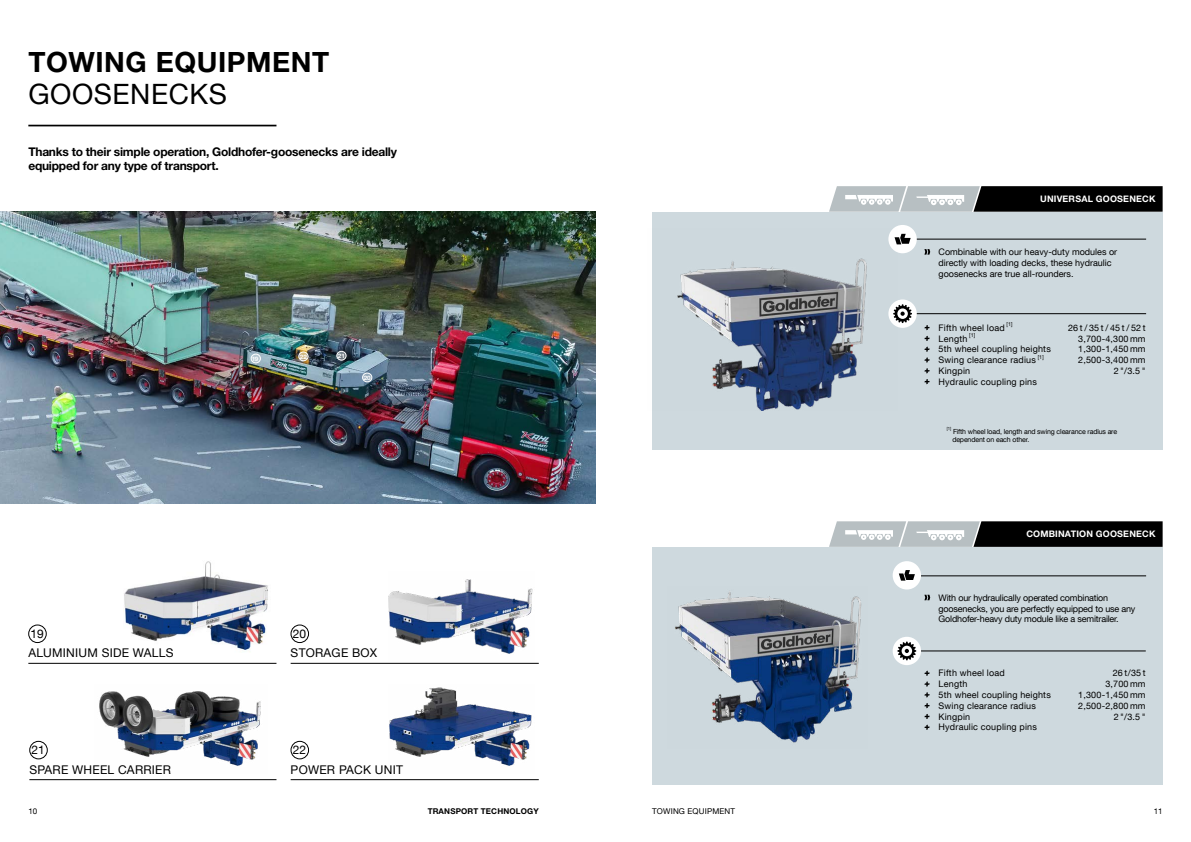
<style>
.page{position:relative;width:1191px;height:842px;background:#fff}
.page>*{position:absolute;margin:0;border:0;box-sizing:border-box;transform-origin:0 0}
.t1{font:700 28px "Helvetica Neue LT Com";letter-spacing:.02em;color:#000}
.t2{font:28px "Helvetica Neue LT Com";letter-spacing:.02em;color:#000}
.t3{font:700 12px/14.4px "Helvetica Neue LT Com";letter-spacing:-.02em;color:#000}
.t4{font:12px/19.4px "Helvetica Neue LT Com";letter-spacing:.02em;color:#000}
.t5{font:9px "Helvetica Neue LT Com";letter-spacing:.02em;color:#000}
.t6{font:9px/10.8px "Helvetica Neue LT Com";letter-spacing:-.02em;color:#000}
.t7{font:9px/10.8px "Helvetica Neue LT Com";color:#000}
.t8{font:700 9px "Helvetica Neue LT Com";letter-spacing:.02em;color:#fff}
.t9{font:9px "Helvetica Neue LT Com";letter-spacing:.09em;color:#000}
.t10{font:8px "Helvetica Neue LT Com";letter-spacing:.02em;color:#000}
.t11{font:700 8px "Helvetica Neue LT Com";letter-spacing:.02em;color:#000}
.t12{font:7px/8.4px "Helvetica Neue LT Com";letter-spacing:-.02em;color:#000}
.t13{font:700 6px "Helvetica Neue LT Com";letter-spacing:-.01em;color:#fff;scale:1.06 1}
.t14{font:5.4px "Helvetica Neue LT Com";color:#000}
.t15{font:4.2px "Helvetica Neue LT Com";color:#000}
</style>
<div class="page">
<div style="left:652px;top:547px;width:510px;height:237px;background:#ced9de"></div>
<div style="left:652px;top:212px;width:510px;height:238px;background:#ced9de"></div>
<svg style="left:924px;top:249px;width:6px;height:6px"></svg>
<hr style="left:903px;top:313px;width:242px;height:1px;background:#000">
<hr style="left:903px;top:239px;width:242px;height:1px;background:#000">
<hr style="left:903px;top:575px;width:242px;height:1px;background:#000">
<svg style="left:924px;top:325px;width:5px;height:5px"></svg>
<svg style="left:924px;top:336px;width:5px;height:5px"></svg>
<svg style="left:924px;top:347px;width:5px;height:26px"></svg>
<svg style="left:924px;top:379px;width:5px;height:5px"></svg>
<div style="left:888px;top:225px;width:28px;height:28px;background:#fff;border-radius:50%"></div>
<svg style="left:897px;top:234px;width:13px;height:10px"></svg>
<div style="left:888px;top:299px;width:28px;height:29px;background:#fff;border-radius:50%"></div>
<svg style="left:897px;top:304px;width:15px;height:19px"></svg>
<img style="left:677px;top:229px;width:220px;height:182px">
<svg style="left:829px;top:186px;width:333px;height:26px;background:#5b5d5e"></svg>
<svg style="left:924px;top:595px;width:6px;height:5px"></svg>
<hr style="left:906px;top:651px;width:239px;height:1px;background:#000">
<svg style="left:924px;top:671px;width:5px;height:26px"></svg>
<svg style="left:924px;top:703px;width:5px;height:5px"></svg>
<svg style="left:924px;top:714px;width:5px;height:5px"></svg>
<svg style="left:924px;top:725px;width:5px;height:5px"></svg>
<div style="left:892px;top:561px;width:29px;height:28px;background:#fff;border-radius:50%"></div>
<svg style="left:898px;top:570px;width:17px;height:11px"></svg>
<div style="left:892px;top:637px;width:29px;height:28px;background:#fff;border-radius:50%"></div>
<svg style="left:897px;top:642px;width:19px;height:18px"></svg>
<img style="left:675px;top:592px;width:187px;height:151px">
<svg style="left:829px;top:521px;width:333px;height:26px;background:#5b5d5e"></svg>
<img style="left:0;top:212px;width:595px;height:292px">
<hr style="left:28px;top:125px;width:248px;height:1px;background:#000">
<img style="left:389px;top:687px;width:143px;height:79px">
<img style="left:99px;top:691px;width:162px;height:75px">
<img style="left:388px;top:579px;width:145px;height:75px">
<img style="left:123px;top:561px;width:145px;height:91px">
<div style="left:251px;top:354px;width:9px;height:9px;background:#b6c7d1;border-radius:50%"></div>
<div style="left:251px;top:354px;width:10px;height:9px;border:1px solid #fff;border-radius:50%"></div>
<svg style="left:299px;top:352px;width:9px;height:9px"></svg>
<div style="left:298px;top:352px;width:10px;height:9px;border:1px solid #fff;border-radius:50%"></div>
<svg style="left:337px;top:351px;width:9px;height:9px"></svg>
<div style="left:336px;top:351px;width:10px;height:9px;border:1px solid #fff;border-radius:50%"></div>
<div style="left:362px;top:373px;width:10px;height:9px;background:#94a8b9;border-radius:50%"></div>
<div style="left:362px;top:373px;width:10px;height:9px;border:1px solid #fff;border-radius:50%"></div>
<hr style="left:28px;top:663px;width:248px;height:1px;background:#000">
<div style="left:28px;top:625px;width:19px;height:18px;border:1px solid #000;border-radius:50%"></div>
<hr style="left:291px;top:663px;width:248px;height:1px;background:#000">
<div style="left:291px;top:625px;width:18px;height:18px;border:1px solid #000;border-radius:50%"></div>
<hr style="left:29px;top:779px;width:247px;height:1px;background:#000">
<div style="left:29px;top:741px;width:19px;height:18px;border:1px solid #000;border-radius:50%"></div>
<hr style="left:291px;top:779px;width:248px;height:1px;background:#000">
<div style="left:291px;top:741px;width:18px;height:18px;border:1px solid #000;border-radius:50%"></div>
<h1 class="t1" style="left:28px;top:44px;width:302px">TOWING EQUIPMENT</h1>
<h1 class="t2" style="left:28px;top:77px;width:200px">GOOSENECKS</h1>
<h2 class="t3" style="left:28px;top:144px;width:370px">Thanks to their simple operation, Goldhofer-goosenecks are ideally equipped for any type of transport.</h2>
<p class="t13" style="left:252px;top:355px;width:8px">19</p>
<p class="t13" style="left:300px;top:353px;width:8px">22</p>
<p class="t13" style="left:338px;top:352px;width:8px">21</p>
<p class="t13" style="left:364px;top:374px;width:8px">20</p>
<h2 class="t4" style="left:28px;top:624px;width:147px">19<br>ALUMINIUM SIDE WALLS</h2>
<h2 class="t4" style="left:291px;top:624px;width:88px">20<br>STORAGE BOX</h2>
<h2 class="t4" style="left:29px;top:740px;width:143px">21<br>SPARE WHEEL CARRIER</h2>
<h2 class="t4" style="left:291px;top:740px;width:114px">22<br>POWER PACK UNIT</h2>
<p class="t8" style="left:1040px;top:193px;width:117px">UNIVERSAL GOOSENECK</p>
<p class="t7" style="left:938px;top:246px;width:180px">Combinable with our heavy-duty modules or directly with loading decks, these hydraulic goosenecks are true all-rounders.</p>
<p class="t5" style="left:938px;top:322px;width:68px">Fifth wheel load</p>
<p class="t14" style="left:1006px;top:321px;width:8px">[1]</p>
<p class="t9" style="left:1068px;top:322px;width:79px">26t /35t /45t /52t</p>
<p class="t5" style="left:938px;top:333px;width:30px">Length</p>
<p class="t14" style="left:969px;top:332px;width:8px">[1]</p>
<p class="t5" style="left:1078px;top:333px;width:69px">3,700-4,300 mm</p>
<p class="t5" style="left:938px;top:344px;width:114px">5th wheel coupling heights</p>
<p class="t5" style="left:1078px;top:344px;width:69px">1,300-1,450 mm</p>
<p class="t5" style="left:938px;top:354px;width:99px">Swing clearance radius</p>
<p class="t14" style="left:1037px;top:353px;width:8px">[1]</p>
<p class="t5" style="left:1078px;top:354px;width:69px">2,500-3,400 mm</p>
<p class="t5" style="left:938px;top:365px;width:33px">Kingpin</p>
<p class="t5" style="left:1113px;top:365px;width:33px">2 "/3.5 "</p>
<p class="t5" style="left:938px;top:376px;width:100px">Hydraulic coupling pins</p>
<p class="t15" style="left:947px;top:426px;width:6px">[1]</p>
<p class="t12" style="left:952px;top:427px;width:166px">Fifth wheel load, length and swing clearance radius are dependent on each other.</p>
<p class="t8" style="left:1026px;top:528px;width:131px">COMBINATION GOOSENECK</p>
<p class="t6" style="left:938px;top:592px;width:198px">With our hydraulically operated combination goosenecks, you are perfectly equipped to use any<br>Goldhofer-heavy duty module like a semitrailer.</p>
<p class="t5" style="left:938px;top:668px;width:68px">Fifth wheel load</p>
<p class="t5" style="left:1112px;top:668px;width:34px">26 t/35 t</p>
<p class="t5" style="left:938px;top:678px;width:30px">Length</p>
<p class="t5" style="left:1105px;top:678px;width:42px">3,700 mm</p>
<p class="t5" style="left:938px;top:689px;width:114px">5th wheel coupling heights</p>
<p class="t5" style="left:1078px;top:689px;width:69px">1,300-1,450 mm</p>
<p class="t5" style="left:938px;top:700px;width:99px">Swing clearance radius</p>
<p class="t5" style="left:1078px;top:700px;width:69px">2,500-2,800 mm</p>
<p class="t5" style="left:938px;top:711px;width:33px">Kingpin</p>
<p class="t5" style="left:1113px;top:711px;width:33px">2 "/3.5 "</p>
<p class="t5" style="left:938px;top:722px;width:100px">Hydraulic coupling pins</p>
<p class="t10" style="left:28px;top:806px;width:10px">10</p>
<p class="t11" style="left:428px;top:806px;width:113px">TRANSPORT TECHNOLOGY</p>
<p class="t10" style="left:652px;top:806px;width:84px">TOWING EQUIPMENT</p>
<p class="t10" style="left:1153px;top:806px;width:10px">11</p>
</div>
